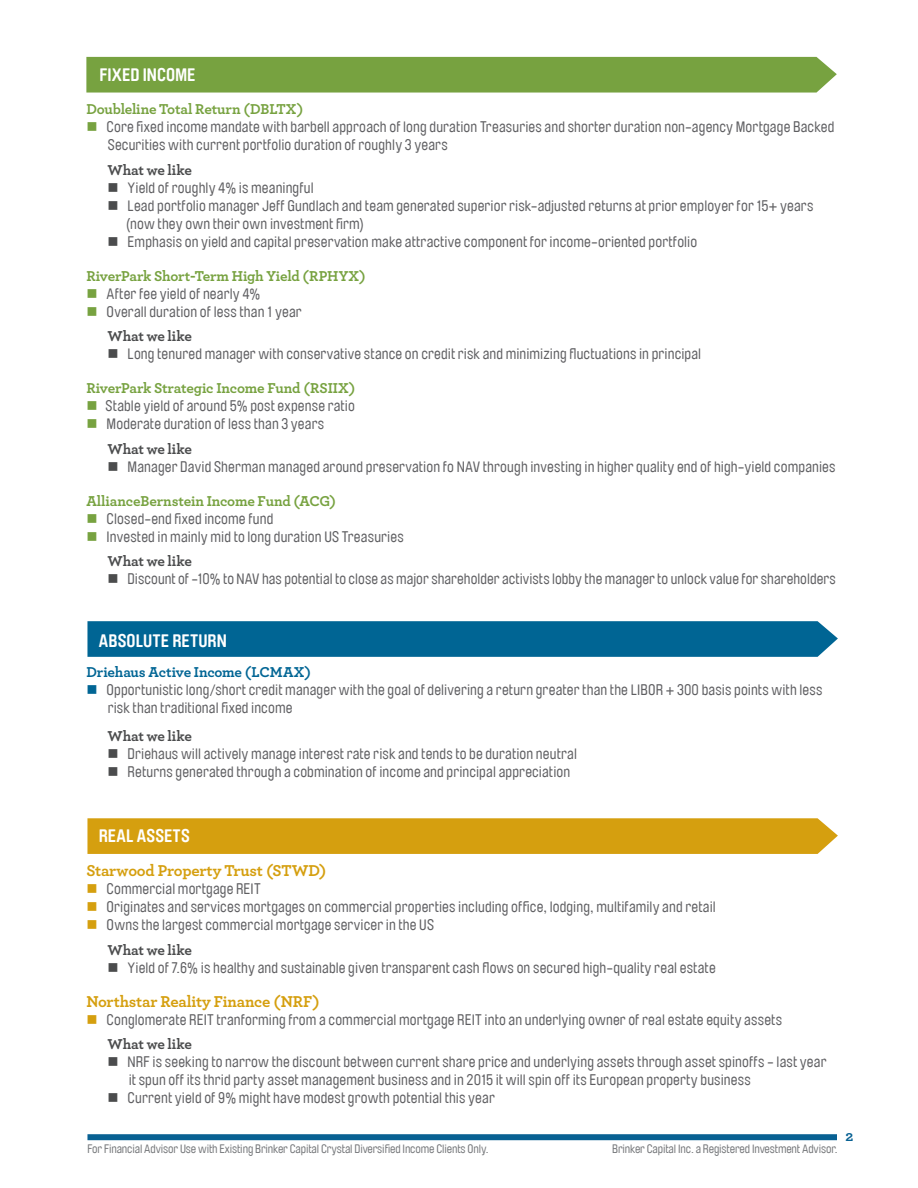
<style>
.page{position:relative;width:918px;height:1188px;background:#fff}
.page>*{position:absolute;margin:0;border:0;box-sizing:border-box;transform-origin:0 0}
.t1{font:700 18px "Brauer Neue";letter-spacing:.005em;color:#fff}
.t2{font:700 16.5px "Archer";letter-spacing:-.015em;color:#d59f0f}
.t3{font:15px/18px "Brauer Neue";letter-spacing:.01em;color:#5f5f62}
.t4{font:700 15px "Archer";letter-spacing:-.015em;color:#77a240}
.t5{font:700 15px "Archer";letter-spacing:-.01em;color:#4b4c4d}
.t6{font:700 15px "Archer";letter-spacing:-.01em;color:#006594}
.t7{font:700 15px "Archer";color:#086193}
.t8{font:12px "Brauer Neue";letter-spacing:-.01em;color:#76787b}
.s1{color:#77a240}
.s2{color:#4b4c4d}
.s3{color:#006594}
.s4{color:#d59f0f}
</style>
<div class="page">
<svg style="left:87px;top:818px;width:751px;height:36px;background:#d6a114"></svg>
<svg style="left:87px;top:621px;width:751px;height:36px;background:#066896"></svg>
<div style="left:87px;top:1134px;width:750px;height:6px;background:#086193"></div>
<div style="left:86px;top:57px;width:751px;height:36px;background:#77a240"></div>
<p class="t1" style="left:99px;top:64px;width:98px">FIXED INCOME</p>
<p class="t4" style="left:86px;top:100px;width:218px">Doubleline Total Return (DBLTX)</p>
<p class="t3" style="left:108px;top:118px;width:728px;text-indent:-21px"><span class="s1">■</span> Core fixed income mandate with barbell approach of long duration Treasuries and shorter duration non-agency Mortgage Backed<br>Securities with current portfolio duration of roughly 3 years</p>
<p class="t5" style="left:107px;top:160px;width:86px">What we like</p>
<p class="t3" style="left:107px;top:179px;width:208px"><span class="s2">■</span> Yield of roughly 4% is meaningful</p>
<p class="t3" style="left:126px;top:197px;width:689px;text-indent:-19px"><span class="s2">■</span> Lead portfolio manager Jeff Gundlach and team generated superior risk-adjusted returns at prior employer for 15+ years (now they own their own investment firm)</p>
<p class="t3" style="left:107px;top:233px;width:591px"><span class="s2">■</span> Emphasis on yield and capital preservation make attractive component for income-oriented portfolio</p>
<p class="t4" style="left:86px;top:266px;width:281px">RiverPark Short-Term High Yield (RPHYX)</p>
<p class="t3" style="left:86px;top:285px;width:176px"><span class="s1">■</span> After fee yield of nearly 4%</p>
<p class="t3" style="left:86px;top:303px;width:217px"><span class="s1">■</span> Overall duration of less than 1 year</p>
<p class="t5" style="left:107px;top:327px;width:86px">What we like</p>
<p class="t3" style="left:107px;top:345px;width:595px"><span class="s2">■</span> Long tenured manager with conservative stance on credit risk and minimizing fluctuations in principal</p>
<p class="t4" style="left:86px;top:379px;width:271px">RiverPark Strategic Income Fund (RSIIX)</p>
<p class="t3" style="left:86px;top:397px;width:270px"><span class="s1">■</span> Stable yield of around 5% post expense ratio</p>
<p class="t3" style="left:86px;top:415px;width:239px"><span class="s1">■</span> Moderate duration of less than 3 years</p>
<p class="t5" style="left:107px;top:439px;width:86px">What we like</p>
<p class="t3" style="left:107px;top:458px;width:730px"><span class="s2">■</span> Manager David Sherman managed around preservation fo NAV through investing in higher quality end of high-yield companies</p>
<p class="t4" style="left:86px;top:491px;width:251px">AllianceBernstein Income Fund (ACG)</p>
<p class="t3" style="left:86px;top:510px;width:188px"><span class="s1">■</span> Closed-end fixed income fund</p>
<p class="t3" style="left:86px;top:528px;width:319px"><span class="s1">■</span> Invested in mainly mid to long duration US Treasuries</p>
<p class="t5" style="left:107px;top:552px;width:86px">What we like</p>
<p class="t3" style="left:107px;top:570px;width:730px"><span class="s2">■</span> Discount of -10% to NAV has potential to close as major shareholder activists lobby the manager to unlock value for shareholders</p>
<p class="t1" style="left:99px;top:630px;width:130px">ABSOLUTE RETURN</p>
<p class="t6" style="left:86px;top:663px;width:226px">Driehaus Active Income (LCMAX)</p>
<p class="t3" style="left:108px;top:681px;width:716px;text-indent:-21px"><span class="s3">■</span> Opportunistic long/short credit manager with the goal of delivering a return greater than the LIBOR + 300 basis points with less risk than traditional fixed income</p>
<p class="t5" style="left:107px;top:727px;width:86px">What we like</p>
<p class="t3" style="left:107px;top:745px;width:471px"><span class="s2">■</span> Driehaus will actively manage interest rate risk and tends to be duration neutral</p>
<p class="t3" style="left:107px;top:763px;width:464px"><span class="s2">■</span> Returns generated through a cobmination of income and principal appreciation</p>
<p class="t1" style="left:99px;top:826px;width:93px">REAL ASSETS</p>
<p class="t2" style="left:86px;top:860px;width:241px">Starwood Property Trust (STWD)</p>
<p class="t3" style="left:86px;top:880px;width:176px"><span class="s4">■</span> Commercial mortgage REIT</p>
<p class="t3" style="left:86px;top:898px;width:631px"><span class="s4">■</span> Originates and services mortgages on commercial properties including office, lodging, multifamily and retail</p>
<p class="t3" style="left:86px;top:916px;width:349px"><span class="s4">■</span> Owns the largest commercial mortgage servicer in the US</p>
<p class="t5" style="left:107px;top:940px;width:86px">What we like</p>
<p class="t3" style="left:107px;top:959px;width:610px"><span class="s2">■</span> Yield of 7.6% is healthy and sustainable given transparent cash flows on secured high-quality real estate</p>
<p class="t2" style="left:86px;top:991px;width:235px">Northstar Reality Finance (NRF)</p>
<p class="t3" style="left:86px;top:1011px;width:697px"><span class="s4">■</span> Conglomerate REIT tranforming from a commercial mortgage REIT into an underlying owner of real estate equity assets</p>
<p class="t5" style="left:107px;top:1035px;width:86px">What we like</p>
<p class="t3" style="left:129px;top:1053px;width:699px;text-indent:-21px"><span class="s2">■</span> NRF is seeking to narrow the discount between current share price and underlying assets through asset spinoffs - last year it spun off its thrid party asset management business and in 2015 it will spin off its European property business</p>
<p class="t3" style="left:107px;top:1089px;width:389px"><span class="s2">■</span> Current yield of 9% might have modest growth potential this year</p>
<p class="t8" style="left:87px;top:1142px;width:403px">For Financial Advisor Use with Existing Brinker Capital Crystal Diversified Income Clients Only.</p>
<p class="t8" style="left:612px;top:1142px;width:227px">Brinker Capital Inc. a Registered Investment Advisor.</p>
<p class="t7" style="left:846px;top:1127px;width:9px">2</p>
</div>
